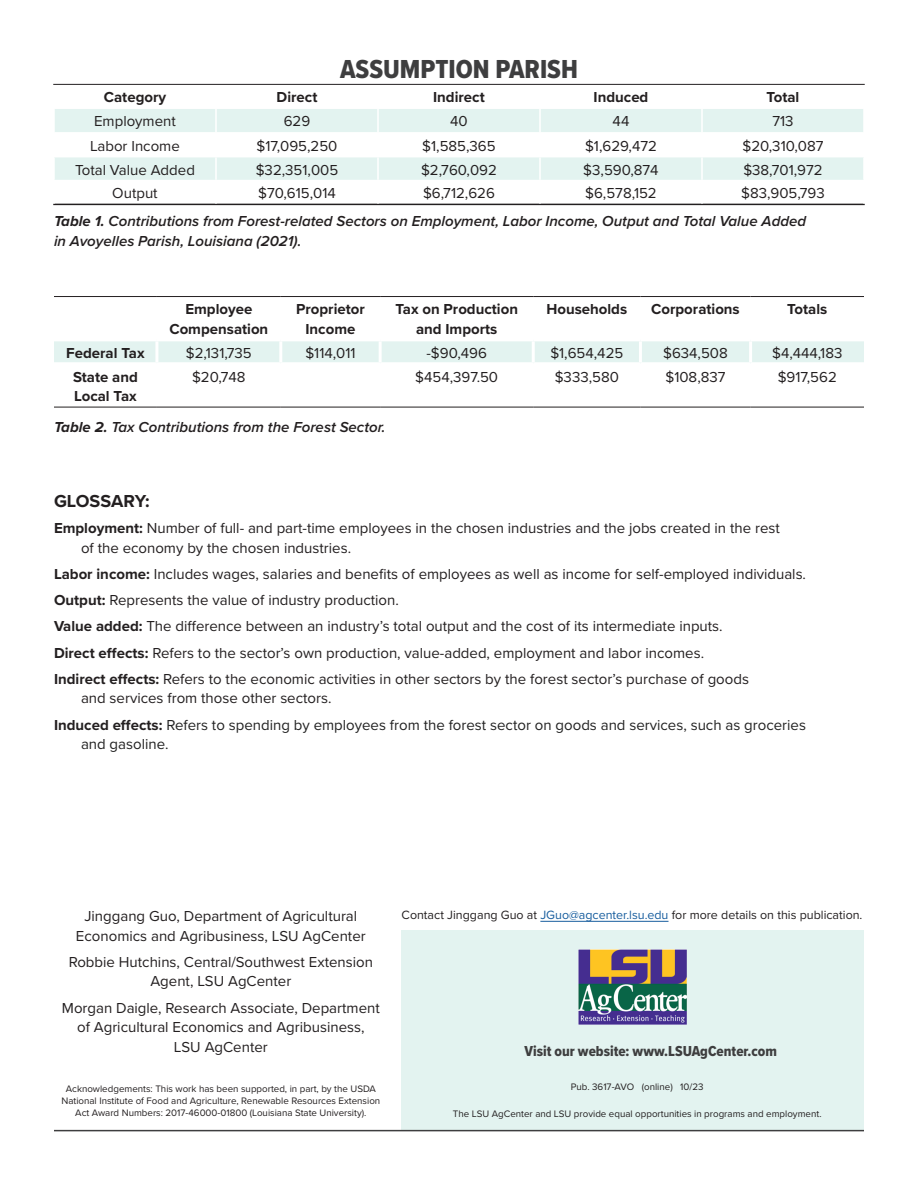
<style>
.page{position:relative;width:918px;height:1188px;background:#fff}
.page>*{position:absolute;margin:0;border:0;box-sizing:border-box;transform-origin:0 0}
.Subhead_3{font:27px "Proxima Nova Cond Extrabld";color:#3e3e3f}
.subheads{font:700 18px "Proxima Nova";color:#231f20}
.Body_Text{font:15px/19.5px "Proxima Nova";color:#231f20;text-align:center}
.Table-title{font:italic 600 15px/19.5px "Proxima Nova";color:#231f20}
.Table_copy{font:700 15px/19.5px "Proxima Nova";color:#231f20;text-align:center}
.Body_Text-2{font:15px/19.5px "Proxima Nova";color:#222}
.Table_copy-2{font:15px "Proxima Nova";color:#231f20}
.Body_Text-3{font:15px "Proxima Nova Cond Extrabld";color:#3e3e3f}
.Body_Text-4{font:12.45px "Proxima Nova";color:#231f20}
.indicia{font:9.75px/12px "Proxima Nova";color:#231f20;text-align:center}
.s1{font-weight:700}
.s2{font-weight:700;color:#231f20}
.s3{color:#175d9e}
</style>
<div class="page">
<svg style="left:55px;top:109px;width:808px;height:71px;fill:#e3f3f0"></svg>
<hr style="left:53px;top:204px;width:163px;height:1px;background:#231f20">
<hr style="left:216px;top:204px;width:162px;height:1px;background:#231f20">
<hr style="left:378px;top:204px;width:162px;height:1px;background:#231f20">
<hr style="left:540px;top:204px;width:162px;height:1px;background:#231f20">
<hr style="left:702px;top:204px;width:163px;height:1px;background:#231f20">
<hr style="left:215px;top:109px;width:2px;height:23px;background:#fff">
<hr style="left:377px;top:109px;width:2px;height:23px;background:#fff">
<hr style="left:539px;top:109px;width:2px;height:23px;background:#fff">
<hr style="left:701px;top:109px;width:2px;height:23px;background:#fff">
<hr style="left:53px;top:132px;width:163px;height:2px;background:#fff">
<hr style="left:216px;top:132px;width:162px;height:2px;background:#fff">
<hr style="left:215px;top:134px;width:2px;height:22px;background:#fff">
<hr style="left:378px;top:132px;width:162px;height:2px;background:#fff">
<hr style="left:377px;top:134px;width:2px;height:22px;background:#fff">
<hr style="left:540px;top:132px;width:162px;height:2px;background:#fff">
<hr style="left:539px;top:134px;width:2px;height:22px;background:#fff">
<hr style="left:702px;top:132px;width:163px;height:2px;background:#fff">
<hr style="left:701px;top:134px;width:2px;height:22px;background:#fff">
<hr style="left:53px;top:156px;width:163px;height:1px;background:#fff">
<hr style="left:216px;top:156px;width:162px;height:1px;background:#fff">
<hr style="left:215px;top:157px;width:2px;height:23px;background:#fff">
<hr style="left:378px;top:156px;width:162px;height:1px;background:#fff">
<hr style="left:377px;top:157px;width:2px;height:23px;background:#fff">
<hr style="left:540px;top:156px;width:162px;height:1px;background:#fff">
<hr style="left:539px;top:157px;width:2px;height:23px;background:#fff">
<hr style="left:702px;top:156px;width:163px;height:1px;background:#fff">
<hr style="left:701px;top:157px;width:2px;height:23px;background:#fff">
<hr style="left:53px;top:84px;width:163px;height:1px;background:#231f20">
<hr style="left:216px;top:84px;width:162px;height:1px;background:#231f20">
<hr style="left:378px;top:84px;width:162px;height:1px;background:#231f20">
<hr style="left:540px;top:84px;width:162px;height:1px;background:#231f20">
<hr style="left:702px;top:84px;width:163px;height:1px;background:#231f20">
<div style="left:54px;top:341px;width:810px;height:21px;background:#e3f3f0"></div>
<hr style="left:155px;top:341px;width:3px;height:21px;background:#fff">
<hr style="left:279px;top:341px;width:3px;height:21px;background:#fff">
<hr style="left:379px;top:341px;width:3px;height:21px;background:#fff">
<hr style="left:532px;top:341px;width:3px;height:21px;background:#fff">
<hr style="left:639px;top:341px;width:3px;height:21px;background:#fff">
<hr style="left:749px;top:341px;width:3px;height:21px;background:#fff">
<hr style="left:54px;top:296px;width:103px;height:1px;background:#231f20">
<hr style="left:157px;top:296px;width:124px;height:1px;background:#231f20">
<hr style="left:281px;top:296px;width:99px;height:1px;background:#231f20">
<hr style="left:380px;top:296px;width:153px;height:1px;background:#231f20">
<hr style="left:533px;top:296px;width:107px;height:1px;background:#231f20">
<hr style="left:640px;top:296px;width:111px;height:1px;background:#231f20">
<hr style="left:751px;top:296px;width:113px;height:1px;background:#231f20">
<hr style="left:54px;top:407px;width:103px;height:1px;background:#231f20">
<hr style="left:157px;top:407px;width:124px;height:1px;background:#231f20">
<hr style="left:281px;top:407px;width:99px;height:1px;background:#231f20">
<hr style="left:380px;top:407px;width:153px;height:1px;background:#231f20">
<hr style="left:533px;top:407px;width:107px;height:1px;background:#231f20">
<hr style="left:640px;top:407px;width:111px;height:1px;background:#231f20">
<hr style="left:751px;top:407px;width:113px;height:1px;background:#231f20">
<hr style="left:540px;top:921px;width:129px;height:1px;background:#175d9e">
<div style="left:402px;top:930px;width:462px;height:201px;background:#e3f3f0"></div>
<img style="left:579px;top:950px;width:108px;height:74px">
<hr style="left:54px;top:1130px;width:810px;height:1px;background:#3e3e3f">
<h2 class="Subhead_3" style="left:340px;top:49px;width:239px">ASSUMPTION PARISH</h2>
<p class="Table_copy" style="left:104px;top:87px;width:64px">Category</p>
<p class="Table_copy" style="left:277px;top:87px;width:42px">Direct</p>
<p class="Table_copy" style="left:433px;top:87px;width:53px">Indirect</p>
<p class="Table_copy" style="left:594px;top:87px;width:56px">Induced</p>
<p class="Table_copy" style="left:767px;top:87px;width:34px">Total</p>
<p class="Table_copy-2" style="left:94px;top:110px;width:83px">Employment</p>
<p class="Body_Text" style="left:284px;top:111px;width:28px">629</p>
<p class="Body_Text" style="left:450px;top:111px;width:19px">40</p>
<p class="Body_Text" style="left:613px;top:111px;width:18px">44</p>
<p class="Body_Text" style="left:772px;top:111px;width:23px">713</p>
<p class="Body_Text" style="left:90px;top:135px;width:91px">Labor Income</p>
<p class="Body_Text" style="left:257px;top:135px;width:82px">$17,095,250</p>
<p class="Body_Text" style="left:422px;top:135px;width:75px">$1,585,365</p>
<p class="Body_Text" style="left:585px;top:135px;width:73px">$1,629,472</p>
<p class="Body_Text" style="left:742px;top:135px;width:83px">$20,310,087</p>
<p class="Body_Text" style="left:75px;top:159px;width:121px">Total Value Added</p>
<p class="Body_Text" style="left:256px;top:159px;width:84px">$32,351,005</p>
<p class="Body_Text" style="left:421px;top:159px;width:77px">$2,760,092</p>
<p class="Body_Text" style="left:583px;top:159px;width:77px">$3,590,874</p>
<p class="Body_Text" style="left:743px;top:159px;width:81px">$38,701,972</p>
<p class="Body_Text" style="left:112px;top:183px;width:47px">Output</p>
<p class="Body_Text" style="left:258px;top:183px;width:79px">$70,615,014</p>
<p class="Body_Text" style="left:423px;top:183px;width:73px">$6,712,626</p>
<p class="Body_Text" style="left:585px;top:183px;width:73px">$6,578,152</p>
<p class="Body_Text" style="left:741px;top:183px;width:85px">$83,905,793</p>
<p class="Table-title" style="left:54px;top:211px;width:754px"><span class="s1">Table 1.</span> Contributions from Forest-related Sectors on Employment, Labor Income, Output and Total Value Added in Avoyelles Parish, Louisiana (2021).</p>
<p class="Table_copy" style="left:169px;top:299px;width:100px">Employee<br>Compensation</p>
<p class="Table_copy" style="left:296px;top:299px;width:70px">Proprietor<br>Income</p>
<p class="Table_copy" style="left:395px;top:299px;width:124px">Tax on Production and Imports</p>
<p class="Table_copy" style="left:546px;top:299px;width:82px">Households</p>
<p class="Table_copy" style="left:651px;top:299px;width:90px">Corporations</p>
<p class="Table_copy" style="left:787px;top:299px;width:42px">Totals</p>
<p class="Table_copy" style="left:66px;top:343px;width:80px">Federal Tax</p>
<p class="Table_copy-2" style="left:186px;top:342px;width:67px">$2,131,735</p>
<p class="Table_copy-2" style="left:305px;top:342px;width:52px">$114,011</p>
<p class="Table_copy-2" style="left:426px;top:342px;width:62px">-$90,496</p>
<p class="Table_copy-2" style="left:550px;top:342px;width:75px">$1,654,425</p>
<p class="Table_copy-2" style="left:663px;top:342px;width:66px">$634,508</p>
<p class="Table_copy-2" style="left:772px;top:342px;width:72px">$4,444,183</p>
<p class="Table_copy" style="left:73px;top:367px;width:66px;text-align:left">State and<br>Local Tax</p>
<p class="Table_copy-2" style="left:192px;top:365px;width:55px">$20,748</p>
<p class="Table_copy-2" style="left:415px;top:365px;width:84px">$454,397.50</p>
<p class="Table_copy-2" style="left:555px;top:365px;width:66px">$333,580</p>
<p class="Table_copy-2" style="left:665px;top:365px;width:62px">$108,837</p>
<p class="Table_copy-2" style="left:778px;top:365px;width:61px">$917,562</p>
<p class="Table-title" style="left:54px;top:417px;width:333px"><span class="s1">Table 2.</span> Tax Contributions from the Forest Sector.</p>
<h2 class="subheads" style="left:54px;top:487px;width:97px">GLOSSARY:</h2>
<p class="Body_Text" style="left:81px;top:518px;width:700px;text-align:left;text-indent:-27px"><span class="s1">Employment:</span> Number of full- and part-time employees in the chosen industries and the jobs created in the rest of the economy by the chosen industries.</p>
<p class="Body_Text" style="left:54px;top:563px;width:754px"><span class="s1">Labor income:</span> Includes wages, salaries and benefits of employees as well as income for self-employed individuals.</p>
<p class="Body_Text" style="left:54px;top:590px;width:346px"><span class="s1">Output:</span> Represents the value of industry production.</p>
<p class="Body_Text" style="left:54px;top:616px;width:670px"><span class="s1">Value added:</span> The difference between an industry’s total output and the cost of its intermediate inputs.</p>
<p class="Body_Text" style="left:54px;top:642px;width:652px"><span class="s1">Direct effects:</span> Refers to the sector’s own production, value-added, employment and labor incomes.</p>
<p class="Body_Text" style="left:81px;top:668px;width:670px;text-align:left;text-indent:-27px"><span class="s1">Indirect effects:</span> Refers to the economic activities in other sectors by the forest sector’s purchase of goods and services from those other sectors.</p>
<p class="Body_Text-2" style="left:81px;top:714px;width:727px;text-indent:-27px"><span class="s2">Induced effects:</span> Refers to spending by employees from the forest sector on goods and services, such as groceries and gasoline.</p>
<p class="Body_Text" style="left:76px;top:906px;width:291px">Jinggang Guo, Department of Agricultural<br>Economics and Agribusiness, LSU AgCenter</p>
<p class="Body_Text" style="left:69px;top:951px;width:306px">Robbie Hutchins, Central/Southwest Extension<br>Agent, LSU AgCenter</p>
<p class="Body_Text" style="left:62px;top:997px;width:319px">Morgan Daigle, Research Associate, Department of Agricultural Economics and Agribusiness,<br>LSU AgCenter</p>
<p class="indicia" style="left:61px;top:1083px;width:320px">Acknowledgements: This work has been supported, in part, by the USDA<br>National Institute of Food and Agriculture, Renewable Resources Extension<br>Act Award Numbers: 2017-46000-01800 (Louisiana State University).</p>
<p class="Body_Text-4" style="left:402px;top:906px;width:462px">Contact Jinggang Guo at <span class="s3">JGuo@agcenter.lsu.edu</span> for more details on this publication.</p>
<p class="Body_Text-3" style="left:524px;top:1040px;width:254px">Visit our website: www.LSUAgCenter.com</p>
<p class="indicia" style="left:571px;top:1080px;width:134px">Pub. 3617-AVO (online) 10/23</p>
<p class="indicia" style="left:453px;top:1107px;width:370px">The LSU AgCenter and LSU provide equal opportunities in programs and employment.</p>
</div>
